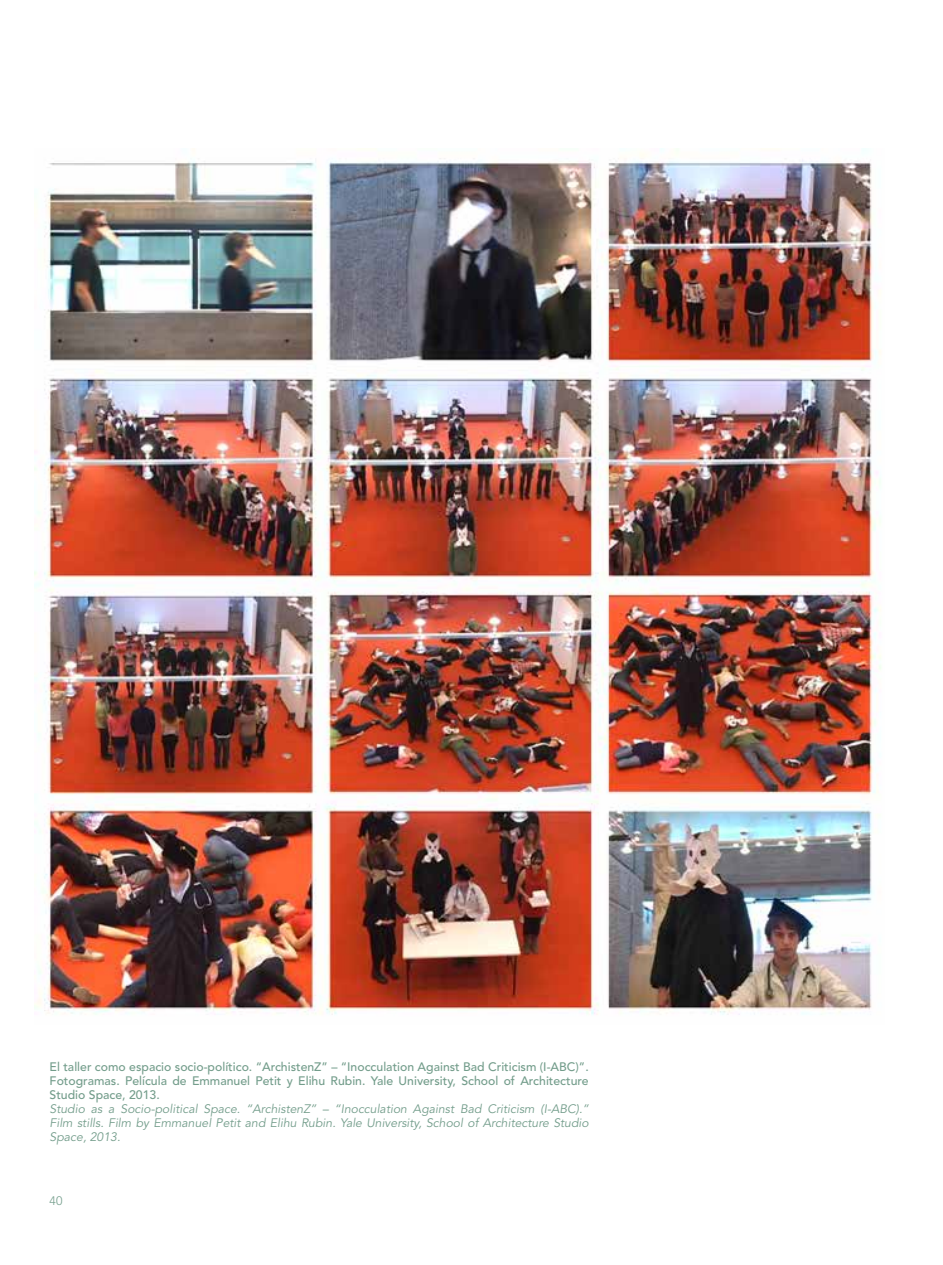
<style>
.page{position:relative;width:943px;height:1265px;background:#fff}
.page>*{position:absolute;margin:0;border:0;box-sizing:border-box;transform-origin:0 0}
.t1{font:500 12.25px/14px "Avenir LT Std";color:#739d8b;text-align:justify}
.t2{font:italic 12.25px/14px "Avenir LT Std";color:#739d8b;text-align:justify}
.t3{font:300 12.25px "Avenir LT Std";color:#739d8b}
</style>
<div class="page">
<img style="left:35px;top:148px;width:846px;height:867px">
<p class="t1" style="left:50px;top:1060px;width:540px">El taller como espacio socio-político. “ArchistenZ” – “Inocculation Against Bad Criticism (I-ABC)”.<br>Fotogramas. Película de Emmanuel Petit y Elihu Rubin. Yale University, School of Architecture Studio Space, 2013.</p>
<p class="t2" style="left:50px;top:1102px;width:540px">Studio as a Socio-political Space. “ArchistenZ” – “Inocculation Against Bad Criticism (I-ABC).” Film stills. Film by Emmanuel Petit and Elihu Rubin. Yale University, School of Architecture Studio Space, 2013.</p>
<p class="t3" style="left:50px;top:1194px;width:14px">40</p>
</div>
